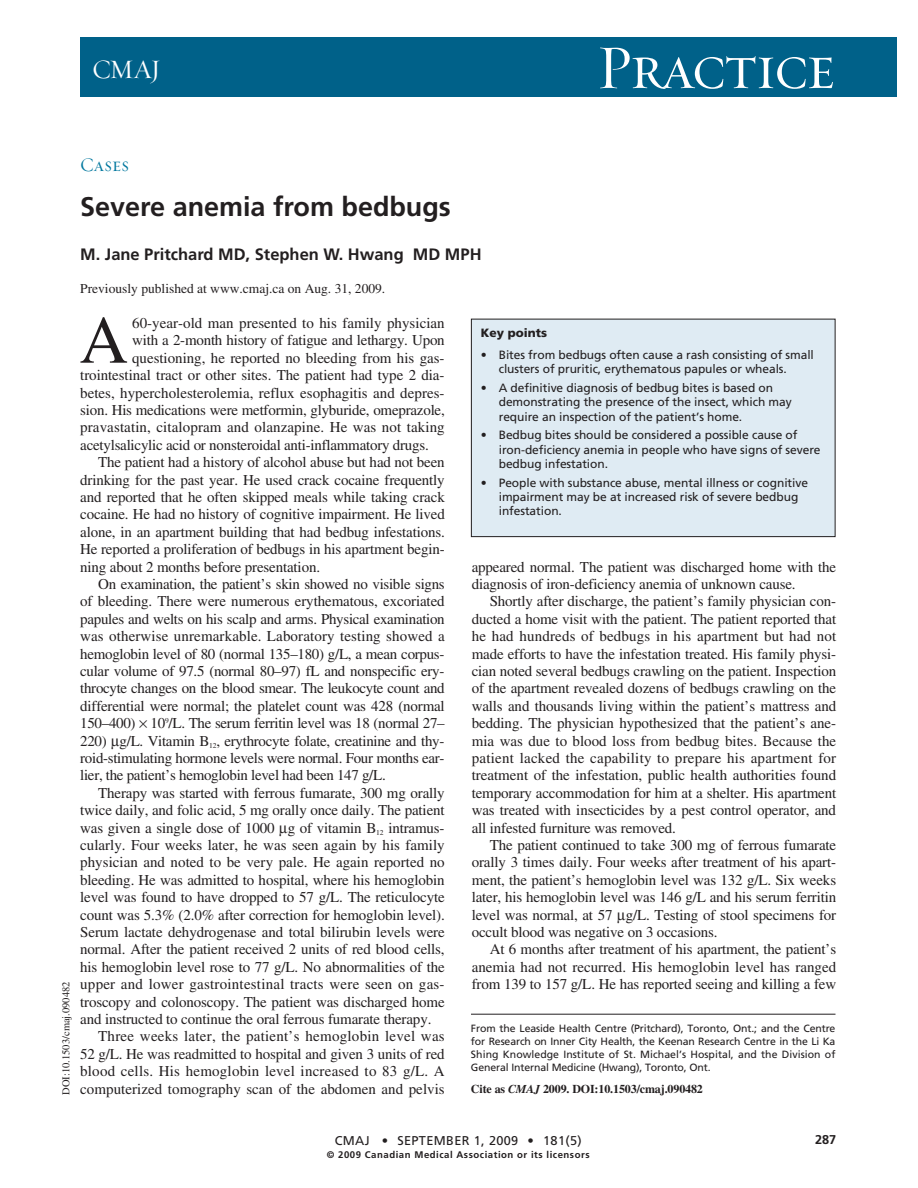
<style>
.page{position:relative;width:918px;height:1188px;background:#fff}
.page>*{position:absolute;margin:0;border:0;box-sizing:border-box;transform-origin:0 0}
.t1{font:67.5px "Times";color:#231f20}
.t2{font:63px "Requiem Display HTF Small Caps";letter-spacing:-.035em;color:#fff}
.t3{font:700 27px "Frutiger";color:#231f20}
.t4{font:27px "Requiem Display HTF Roman";color:#fff}
.t5{font:19.5px "Requiem Display HTF Small Caps";color:#00779e}
.t6{font:700 16.5px "Frutiger";color:#231f20}
.t7{font:15px/17.4px "Times";letter-spacing:-.01em;color:#231f20;text-align:justify}
.t8{font:15px "Times";letter-spacing:.015em;color:#231f20}
.t9{font:15px "Times";letter-spacing:.01em;color:#231f20}
.t10{font:13.5px "Times";color:#231f20}
.t11{font:12.75px "Frutiger";letter-spacing:.025em;color:#231f20}
.t12{font:700 12.75px "Frutiger";color:#231f20}
.t13{font:12px/14.2px "Frutiger";letter-spacing:-.005em;color:#231f20}
.t14{font:700 12px "Times";letter-spacing:-.01em;color:#231f20}
.t15{font:900 12px "Frutiger";color:#231f20}
.t16{font:10.5px/12.8px "Frutiger";letter-spacing:-.01em;color:#231f20;text-align:justify}
.t17{font:10.5px "Times";color:#231f20}
.t18{font:700 9.6px "Frutiger";letter-spacing:.055em;color:#231f20}
.s1{font-style:italic}
</style>
<div class="page">
<div style="left:80px;top:38px;width:817px;height:60px;background:#006189"></div>
<hr style="left:471px;top:1014px;width:365px;height:1px;background:#231f20">
<div style="left:471px;top:319px;width:364px;height:218px;background:#dfebf3"></div>
<div style="left:471px;top:319px;width:365px;height:218px;border:1px solid #231f20"></div>
<h3 class="t4" style="left:92px;top:59px;width:70px">CMAJ</h3>
<h2 class="t2" style="left:596px;top:29px;width:241px">Practice</h2>
<h3 class="t5" style="left:80px;top:153px;width:50px">Cases</h3>
<h3 class="t3" style="left:80px;top:196px;width:372px">Severe anemia from bedbugs</h3>
<p class="t6" style="left:80px;top:247px;width:403px">M. Jane Pritchard MD, Stephen W. Hwang MD MPH</p>
<p class="t10" style="left:80px;top:283px;width:307px">Previously published at www.cmaj.ca on Aug. 31, 2009.</p>
<p class="t17" style="left:62px;top:1095px;width:115px;rotate:-90deg">DOI:10.1503/cmaj.090482</p>
<h1 class="t1" style="left:79px;top:316px;width:50px">A</h1>
<p class="t7" style="left:132px;top:316px;width:314px">60-year-old man presented to his family physician</p>
<p class="t7" style="left:132px;top:333px;width:314px">with a 2-month history of fatigue and lethargy. Upon</p>
<p class="t7" style="left:132px;top:350px;width:314px">questioning, he reported no bleeding from his gas-</p>
<p class="t7" style="left:80px;top:368px;width:366px">trointestinal tract or other sites. The patient had type 2 dia-</p>
<p class="t7" style="left:80px;top:385px;width:366px">betes, hypercholesterolemia, reflux esophagitis and depres-</p>
<p class="t7" style="left:80px;top:403px;width:366px">sion. His medications were metformin, glyburide, omeprazole,</p>
<p class="t7" style="left:80px;top:420px;width:366px">prava statin, citalopram and olanzapine. He was not taking</p>
<p class="t7" style="left:80px;top:437px;width:350px">acetylsalicylic acid or non steroidal anti-inflammatory drugs.</p>
<p class="t7" style="left:98px;top:455px;width:348px">The patient had a history of alcohol abuse but had not been</p>
<p class="t7" style="left:80px;top:472px;width:366px">drinking for the past year. He used crack cocaine frequently</p>
<p class="t7" style="left:80px;top:490px;width:366px">and reported that he often skipped meals while taking crack</p>
<p class="t7" style="left:80px;top:507px;width:366px">cocaine. He had no history of cognitive impairment. He lived</p>
<p class="t7" style="left:80px;top:524px;width:366px">alone, in an apartment building that had bedbug infestations.</p>
<p class="t7" style="left:80px;top:542px;width:366px">He reported a proliferation of bedbugs in his apartment begin-</p>
<p class="t7" style="left:80px;top:559px;width:241px">ning about 2 months before presentation.</p>
<p class="t7" style="left:98px;top:577px;width:348px">On examination, the patient’s skin showed no visible signs</p>
<p class="t7" style="left:80px;top:594px;width:366px">of bleeding. There were numerous erythematous, excoriated</p>
<p class="t7" style="left:80px;top:611px;width:366px">papules and welts on his scalp and arms. Physical examination</p>
<p class="t9" style="left:80px;top:631px;width:366px">was otherwise unremarkable. Laboratory testing showed a</p>
<p class="t7" style="left:80px;top:646px;width:366px">hemoglobin level of 80 (normal 135–180) g/L, a mean corpus-</p>
<p class="t7" style="left:80px;top:664px;width:366px">cular volume of 97.5 (normal 80–97) fL and nonspecific ery-</p>
<p class="t7" style="left:80px;top:681px;width:366px">throcyte changes on the blood smear. The leukocyte count and</p>
<p class="t7" style="left:80px;top:698px;width:366px">differential were normal; the platelet count was 428 (normal</p>
<p class="t7" style="left:80px;top:716px;width:366px">150–400) 10<sup>9</sup>/L. The serum ferritin level was 18 (normal 27–</p>
<p class="t7" style="left:80px;top:733px;width:366px">220) g/L. Vitamin B<sub>12</sub>, erythrocyte folate, creatinine and thy-</p>
<p class="t7" style="left:80px;top:751px;width:366px">roid-stimulating hormone levels were normal. Four months ear-</p>
<p class="t7" style="left:80px;top:768px;width:307px">lier, the patient’s hemoglobin level had been 147 g/L.</p>
<p class="t7" style="left:98px;top:785px;width:348px">Therapy was started with ferrous fumarate, 300 mg orally</p>
<p class="t7" style="left:80px;top:803px;width:366px">twice daily, and folic acid, 5 mg orally once daily. The patient</p>
<p class="t7" style="left:80px;top:820px;width:366px">was given a single dose of 1000 g of vitamin B<sub>12</sub> intramus-</p>
<p class="t7" style="left:80px;top:838px;width:366px">cularly. Four weeks later, he was seen again by his family</p>
<p class="t7" style="left:80px;top:855px;width:366px">physician and noted to be very pale. He again reported no</p>
<p class="t7" style="left:80px;top:872px;width:366px">bleeding. He was admitted to hospital, where his hemoglobin</p>
<p class="t7" style="left:80px;top:890px;width:366px">level was found to have dropped to 57 g/L. The reticulocyte</p>
<p class="t7" style="left:80px;top:907px;width:366px">count was 5.3% (2.0% after correction for hemoglobin level).</p>
<p class="t7" style="left:80px;top:925px;width:366px">Serum lactate dehydrogenase and total bilirubin levels were</p>
<p class="t7" style="left:80px;top:942px;width:366px">normal. After the patient received 2 units of red blood cells,</p>
<p class="t7" style="left:80px;top:959px;width:366px">his hemoglobin level rose to 77 g/L. No abnormalities of the</p>
<p class="t8" style="left:80px;top:979px;width:366px">upper and lower gastrointestinal tracts were seen on gas-</p>
<p class="t7" style="left:80px;top:994px;width:366px">troscopy and colonoscopy. The patient was discharged home</p>
<p class="t7" style="left:80px;top:1012px;width:353px">and instructed to continue the oral ferrous fumarate therapy.</p>
<p class="t8" style="left:98px;top:1031px;width:348px">Three weeks later, the patient’s hemoglobin level was</p>
<p class="t7" style="left:80px;top:1046px;width:366px">52 g/L. He was readmitted to hospital and given 3 units of red</p>
<p class="t8" style="left:80px;top:1066px;width:366px">blood cells. His hemoglobin level increased to 83 g/L. A</p>
<p class="t7" style="left:80px;top:1081px;width:366px">computerized tomography scan of the abdomen and pelvis</p>
<p class="t15" style="left:481px;top:328px;width:68px">Key points</p>
<p class="t13" style="left:499px;top:349px;width:317px;text-indent:-18px">• Bites from bedbugs often cause a rash consisting of small clusters of pruritic, erythematous papules or wheals.</p>
<p class="t13" style="left:499px;top:382px;width:294px;text-indent:-18px">• A definitive diagnosis of bedbug bites is based on demonstrating the presence of the insect, which may require an inspection of the patient’s home.</p>
<p class="t13" style="left:499px;top:429px;width:323px;text-indent:-18px">• Bedbug bites should be considered a possible cause of iron-deficiency anemia in people who have signs of severe bedbug infestation.</p>
<p class="t13" style="left:499px;top:476px;width:311px;text-indent:-18px">• People with substance abuse, mental illness or cognitive impairment may be at increased risk of severe bedbug infestation.</p>
<p class="t7" style="left:472px;top:559px;width:366px">appeared normal. The patient was discharged home with the diagnosis of iron-deficiency anemia of unknown cause.</p>
<p class="t7" style="left:472px;top:594px;width:366px;text-indent:18px">Shortly after discharge, the patient’s family physician con&shy;ducted a home visit with the patient. The patient reported that he had hundreds of bedbugs in his apartment but had not made efforts to have the infestation treated. His family physi&shy;cian noted several bedbugs crawling on the patient. Inspection of the apartment revealed dozens of bedbugs crawling on the walls and thousands living within the pa tient’s mattress and bedding. The physician hypothesized that the patient’s ane&shy;mia was due to blood loss from bedbug bites. Because the patient lacked the capability to prepare his apartment for treatment of the infestation, public health authorities found temporary accommodation for him at a shelter. His apartment was treated with insecticides by a pest control operator, and all infested furniture was removed.</p>
<p class="t7" style="left:472px;top:838px;width:366px;text-indent:18px">The patient continued to take 300 mg of ferrous fumarate orally 3 times daily. Four weeks after treatment of his apart&shy;ment, the patient’s hemoglobin level was 132 g/L. Six weeks later, his hemoglobin level was 146 g/L and his serum ferritin level was normal, at 57 g/L. Testing of stool specimens for occult blood was negative on 3 occasions.</p>
<p class="t7" style="left:472px;top:942px;width:366px;text-indent:18px">At 6 months after treatment of his apartment, the patient’s anemia had not recurred. His hemoglobin level has ranged from 139 to 157 g/L. He has reported seeing and killing a few</p>
<p class="t16" style="left:471px;top:1023px;width:366px">From the Leaside Health Centre (Pritchard), Toronto, Ont.; and the Centre for Research on Inner City Health, the Keenan Research Centre in the Li Ka Shing Knowledge Institute of St. Michael’s Hospital, and the Division of General Internal Medicine (Hwang), Toronto, Ont.</p>
<p class="t14" style="left:471px;top:1085px;width:233px">Cite as <span class="s1">CMAJ</span> 2009. DOI:10.1503/cmaj.090482</p>
<p class="t11" style="left:335px;top:1136px;width:248px">CMAJ • SEPTEMBER 1, 2009 • 181(5)</p>
<p class="t18" style="left:327px;top:1151px;width:264px">© 2009 Canadian Medical Association or its licensors</p>
<p class="t12" style="left:815px;top:1134px;width:23px">287</p>
</div>
